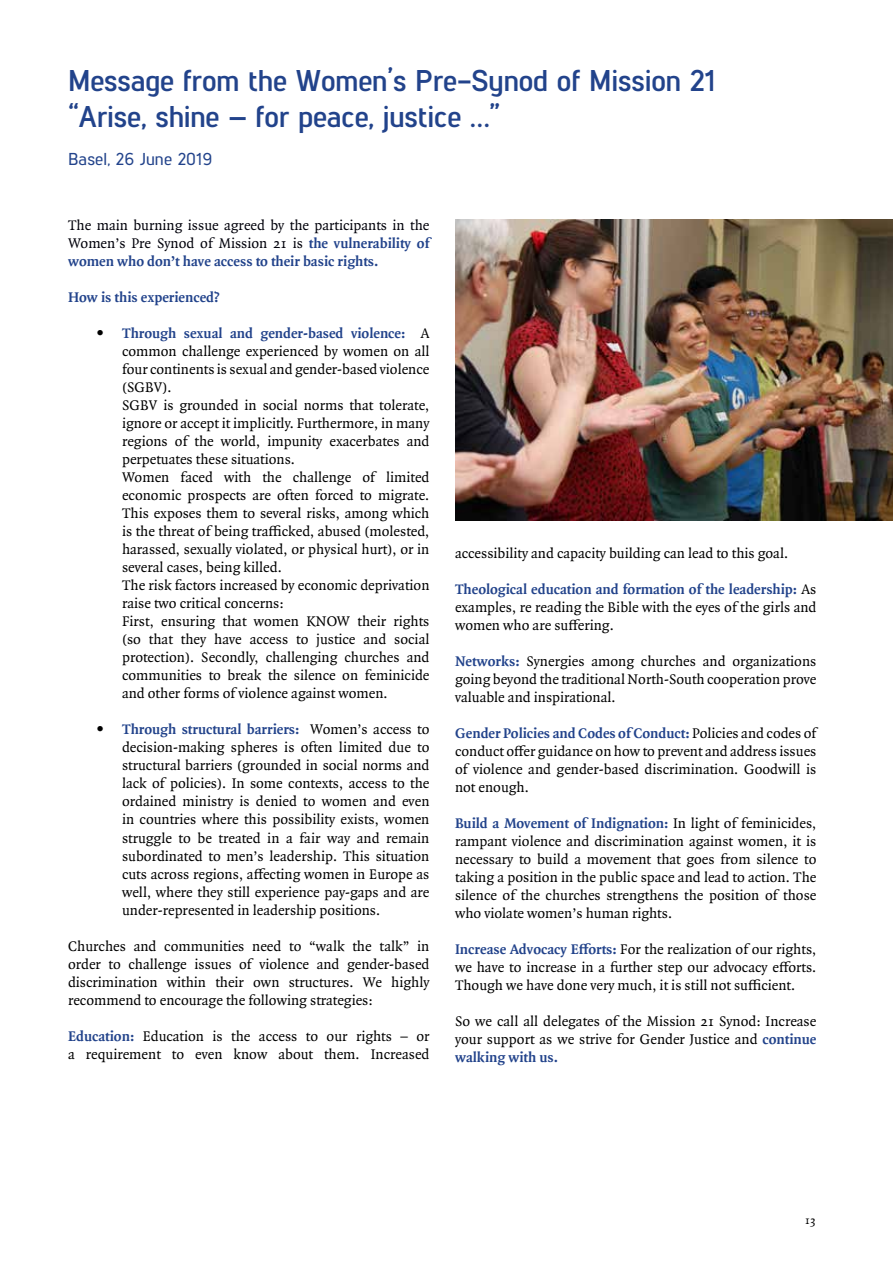
<style>
.page{position:relative;width:893px;height:1263px;background:#fff}
.page>*{position:absolute;margin:0;border:0;box-sizing:border-box;transform-origin:0 0}
.t1{font:700 30px/36px "Lintel";letter-spacing:-.005em;color:#22438b}
.t2{font:500 17.25px "Lintel";letter-spacing:.01em;color:#22438b}
.t3{font:15px/18px "Quadraat OT";color:#000;text-align:justify}
.t4{font:15px/18px "Quadraat OT";color:#00000a;text-align:justify}
.t5{font:700 15px "Quadraat OT";color:#22438b}
.t6{font:12px "Quadraat OT";color:#000}
.s1{font-weight:700;color:#22438b}
.s2{font-family:"Helvetica Neue LT Std";font-weight:100;font-stretch:condensed}
</style>
<div class="page">
<img style="left:455px;top:219px;width:438px;height:302px">
<h1 class="t1" style="left:68px;top:60px;width:649px">Message from the Women’s Pre-Synod of Mission 21 “Arise, shine – for peace, justice …”</h1>
<p class="t2" style="left:68px;top:147px;width:146px">Basel, 26 June 2019</p>
<p class="t4" style="left:68px;top:217px;width:363px">The main burning issue agreed by the participants in the Women’s Pre Synod of Mission 21 is <span class="s1">the vulnerability of women who don’t have access to their basic rights.</span></p>
<p class="t5" style="left:68px;top:289px;width:153px">How is this experienced?</p>
<p class="t3" style="left:122px;top:325px;width:309px;text-align:left;text-indent:-26px"><span class="s2">•</span> <span class="s1">Through sexual and gender-based violence:</span> A common challenge experienced by women on all four continents is sexual and gender-based violence (SGBV).<br>SGBV is grounded in social norms that tolerate, ignore or accept it implicitly. Furthermore, in many regions of the world, impunity exacerbates and perpetuates these situations.<br>Women faced with the challenge of limited economic prospects are often forced to migrate.<br>This exposes them to several risks, among which is the threat of being trafficked, abused (molested, harassed, sexually violated, or physical hurt), or in several cases, being killed.<br>The risk factors increased by economic deprivation raise two critical concerns:<br>First, ensuring that women KNOW their rights (so that they have access to justice and social protection). Secondly, challenging churches and communities to break the silence on feminicide and other forms of violence against women.</p>
<p class="t3" style="left:122px;top:721px;width:309px;text-indent:-26px"><span class="s2">•</span> <span class="s1">Through structural barriers:</span> Women’s access to decision-making spheres is often limited due to structural barriers (grounded in social norms and lack of policies). In some contexts, access to the ordained ministry is denied to women and even in countries where this possibility exists, women struggle to be treated in a fair way and remain subordinated to men’s leadership. This situation cuts across regions, affecting women in Europe as well, where they still experience pay-gaps and are under-represented in leadership positions.</p>
<p class="t3" style="left:68px;top:937px;width:363px">Churches and communities need to “walk the talk” in order to challenge issues of violence and gender-based discrimination within their own structures. We highly recommend to encourage the following strategies:</p>
<p class="t3" style="left:68px;top:1027px;width:363px"><span class="s1">Education:</span> Education is the access to our rights – or a requirement to even know about them. Increased</p>
<p class="t3" style="left:455px;top:544px;width:335px">accessibility and capacity building can lead to this goal.</p>
<p class="t3" style="left:455px;top:580px;width:363px"><span class="s1">Theological education and formation of the leadership:</span> As examples, re reading the Bible with the eyes of the girls and women who are suffering.</p>
<p class="t3" style="left:455px;top:652px;width:363px"><span class="s1">Networks:</span> Synergies among churches and organizations going beyond the traditional North-South cooperation prove valuable and inspirational.</p>
<p class="t3" style="left:455px;top:724px;width:363px"><span class="s1">Gender Policies and Codes of Conduct:</span> Policies and codes of conduct offer guidance on how to prevent and address issues of violence and gender-based discrimination. Goodwill is not enough.</p>
<p class="t3" style="left:455px;top:814px;width:363px"><span class="s1">Build a Movement of Indignation:</span> In light of feminicides, rampant violence and discrimination against women, it is necessary to build a movement that goes from silence to taking a position in the public space and lead to action. The silence of the churches strengthens the position of those who violate women’s human rights.</p>
<p class="t3" style="left:455px;top:940px;width:363px"><span class="s1">Increase Advocacy Efforts:</span> For the realization of our rights, we have to increase in a further step our advocacy efforts.<br>Though we have done very much, it is still not sufficient.</p>
<p class="t3" style="left:455px;top:1012px;width:363px">So we call all delegates of the Mission 21 Synod: Increase your support as we strive for Gender Justice and <span class="s1">continue walking with us.</span></p>
<p class="t6" style="left:805px;top:1213px;width:12px">13</p>
</div>
